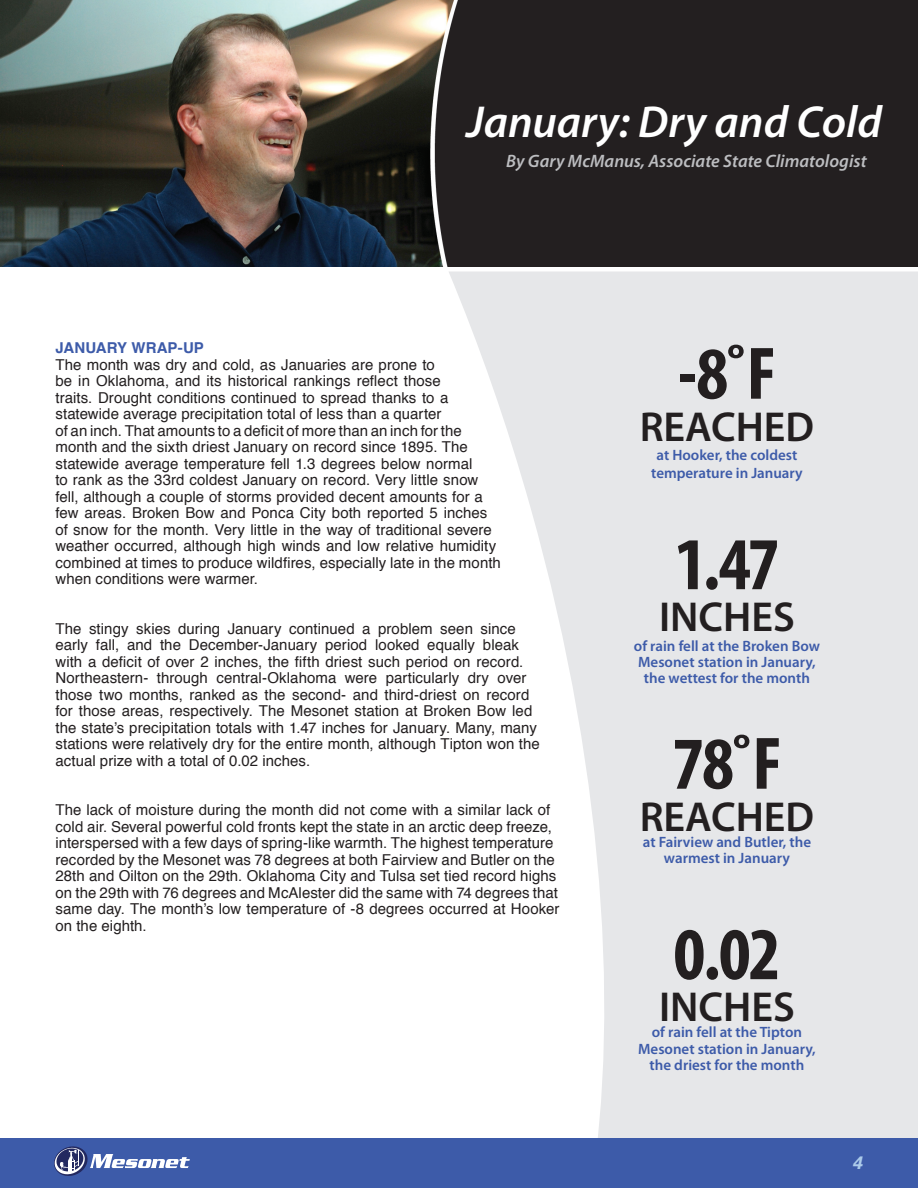
<style>
.page{position:relative;width:918px;height:1188px;background:#fff}
.page>*{position:absolute;margin:0;border:0;box-sizing:border-box;transform-origin:0 0}
.t1{font:700 condensed 75px "Myriad Pro";color:#231f20}
.t2{font:italic 600 45px "Myriad Pro";color:#fff}
.t3{font:600 42px "Myriad Pro";color:#231f20}
.t4{font:italic 600 18px "Myriad Pro";color:#bcbdc0}
.t5{font:italic 700 18px "Univers";color:#accbea}
.t6{font:15px/16.5px "Helvetica";letter-spacing:.005em;color:#231f20}
.t7{font:600 15px/16.2px "Myriad Pro";color:#3d5ba9;text-align:center}
.t8{font:700 15px "Helvetica";letter-spacing:.005em;color:#3d5ba9}
</style>
<div class="page">
<img style="left:0;top:0;width:918px;height:267px">
<svg style="left:449px;top:272px;width:469px;height:866px;fill:#e6e7e9"></svg>
<div style="left:0;top:1138px;width:918px;height:50px;background:#3d5ba9"></div>
<svg style="left:54px;top:1146px;width:136px;height:30px"></svg>
<p class="t2" style="left:466px;top:94px;width:417px">January: Dry and Cold</p>
<p class="t4" style="left:506px;top:149px;width:362px">By Gary McManus, Associate State Climatologist</p>
<p class="t8" style="left:56px;top:336px;width:150px">JANUARY WRAP-UP</p>
<p class="t6" style="left:56px;top:357px;width:394px">The month was dry and cold, as Januaries are prone to be in Oklahoma, and its historical rankings reflect those traits. Drought conditions continued to spread thanks to a statewide average precipitation total of less than a quarter</p>
<p class="t6" style="left:56px;top:423px;width:447px">of an inch. That amounts to a deficit of more than an inch for the month and the sixth driest January on record since 1895. The statewide average temperature fell 1.3 degrees below normal<br>to rank as the 33rd coldest January on record. Very little snow fell, although a couple of storms provided decent amounts for a few areas. Broken Bow and Ponca City both reported 5 inches of snow for the month. Very little in the way of traditional severe weather occurred, although high winds and low relative humidity combined at times to produce wildfires, especially late in the month when conditions were warmer.</p>
<p class="t6" style="left:56px;top:621px;width:486px">The stingy skies during January continued a problem seen since early fall, and the December-January period looked equally bleak with a deficit of over 2 inches, the fifth driest such period on record.<br>Northeastern- through central-Oklahoma were particularly dry over those two months, ranked as the second- and third-driest on record for those areas, respectively. The Mesonet station at Broken Bow led the state’s precipitation totals with 1.47 inches for January. Many, many stations were relatively dry for the entire month, although Tipton won the actual prize with a total of 0.02 inches.</p>
<p class="t6" style="left:56px;top:802px;width:505px">The lack of moisture during the month did not come with a similar lack of cold air. Several powerful cold fronts kept the state in an arctic deep freeze, interspersed with a few days of spring-like warmth. The highest temperature recorded by the Mesonet was 78 degrees at both Fairview and Butler on the 28th and Oilton on the 29th. Oklahoma City and Tulsa set tied record highs on the 29th with 76 degrees and McAlester did the same with 74 degrees that same day. The month’s low temperature of -8 degrees occurred at Hooker on the eighth.</p>
<p class="t1" style="left:678px;top:327px;width:100px">-8˚F</p>
<p class="t3" style="left:640px;top:400px;width:176px">REACHED</p>
<p class="t7" style="left:651px;top:446px;width:153px;line-height:18px">at Hooker, the coldest temperature in January</p>
<p class="t1" style="left:675px;top:517px;width:106px">1.47</p>
<p class="t3" style="left:659px;top:590px;width:137px">INCHES</p>
<p class="t7" style="left:634px;top:637px;width:188px">of rain fell at the Broken Bow<br>Mesonet station in January, the wettest for the month</p>
<p class="t1" style="left:672px;top:717px;width:111px">78˚F</p>
<p class="t3" style="left:640px;top:790px;width:176px">REACHED</p>
<p class="t7" style="left:643px;top:833px;width:170px">at Fairview and Butler, the warmest in January</p>
<p class="t1" style="left:673px;top:907px;width:109px">0.02</p>
<p class="t3" style="left:659px;top:980px;width:137px">INCHES</p>
<p class="t7" style="left:638px;top:1024px;width:179px">of rain fell at the Tipton<br>Mesonet station in January, the driest for the month</p>
<p class="t5" style="left:852px;top:1152px;width:12px">4</p>
</div>
